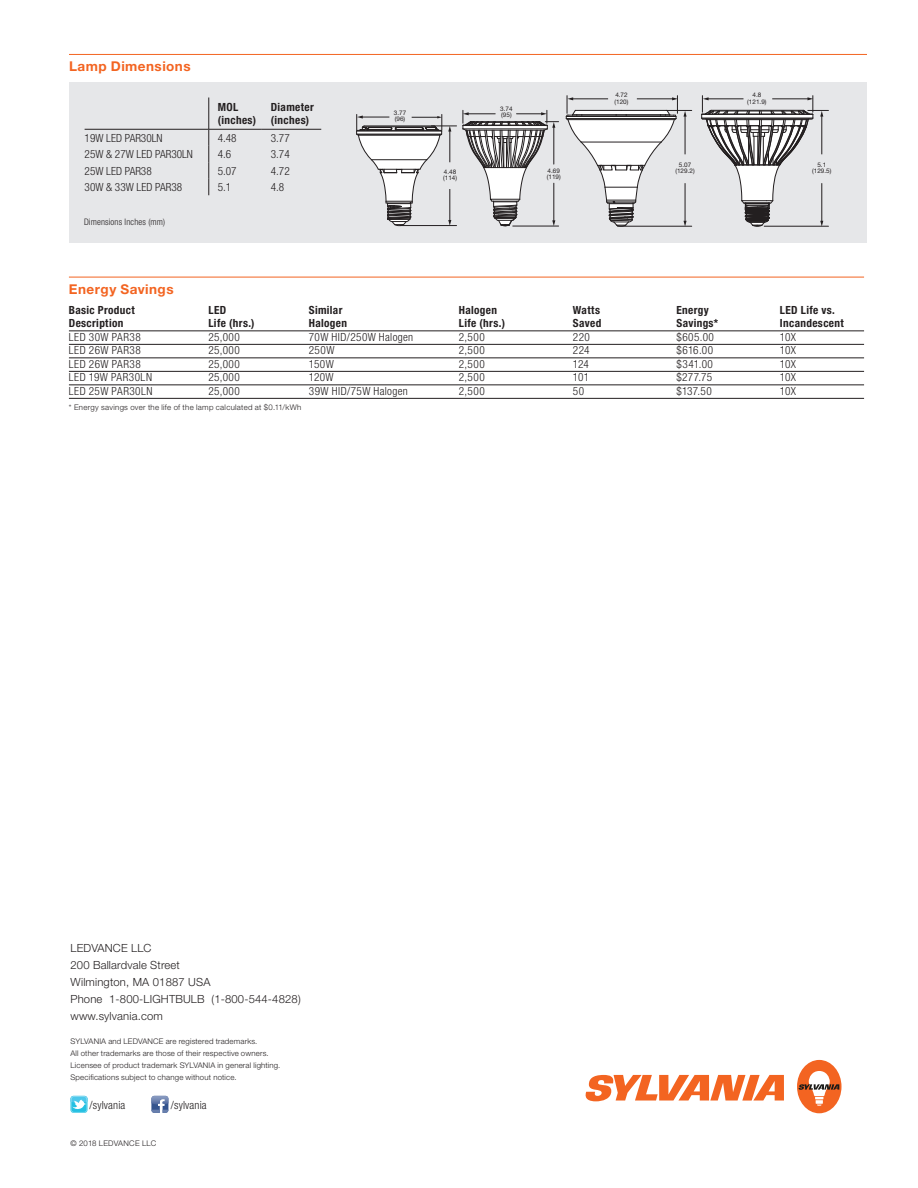
<style>
.page{position:relative;width:918px;height:1188px;background:#fff}
.page>*{position:absolute;margin:0;border:0;box-sizing:border-box;transform-origin:0 0}
.Letter_Tablehead_9_o{font:700 13.5px "Helvetica Neue LT Pro";letter-spacing:.035em;color:#f36421}
.Letter_Tables_7_5_Ba{font:300 condensed 11.25px "Helvetica Neue LT Pro";letter-spacing:.03em;color:#231f20}
.Letter_Tablehead_7_5{font:700 condensed 11.25px/13.5px "Helvetica Neue LT Pro";letter-spacing:.03em;color:#231f20}
.t1{font:300 11.25px/17px "Helvetica Neue LT Pro";letter-spacing:.015em;color:#231f20}
.Letter_Tables_7_5_Ba-2{font:300 condensed 11.25px "Helvetica Neue LT Pro";color:#231f20}
.t2{font:300 condensed 9px "Helvetica Neue LT Pro";letter-spacing:.015em;color:#231f20}
.Letter_Footnote_5_2{font:300 7.8px "Helvetica Neue LT Pro";letter-spacing:.025em;color:#231f20}
.t3{font:6.3px/6.3px "Helvetica Neue LT Pro";color:#231f20}
</style>
<div class="page">
<svg style="left:586px;top:1075px;width:198px;height:26px"></svg>
<div style="left:797px;top:1060px;width:45px;height:53px;background:#f36421;border-radius:50%"></div>
<svg style="left:798px;top:1071px;width:41px;height:35px"></svg>
<svg style="left:70px;top:1096px;width:18px;height:17px"></svg>
<svg style="left:71px;top:1096px;width:17px;height:16px"></svg>
<svg style="left:151px;top:1096px;width:17px;height:17px"></svg>
<hr style="left:69px;top:277px;width:795px;height:1px;background:#f36421">
<hr style="left:69px;top:331px;width:795px;height:1px;background:#231f20">
<hr style="left:69px;top:344px;width:795px;height:1px;background:#231f20">
<hr style="left:69px;top:358px;width:795px;height:1px;background:#231f20">
<hr style="left:69px;top:371px;width:795px;height:1px;background:#231f20">
<hr style="left:69px;top:385px;width:795px;height:1px;background:#231f20">
<hr style="left:69px;top:398px;width:795px;height:1px;background:#231f20">
<div style="left:69px;top:82px;width:798px;height:160px;background:#e6e7e9"></div>
<hr style="left:513px;top:226px;width:46px;height:1px;background:#231f20">
<svg style="left:566px;top:96px;width:126px;height:131px"></svg>
<hr style="left:581px;top:142px;width:80px;height:1px;background:#231f20">
<svg style="left:701px;top:96px;width:127px;height:131px"></svg>
<svg style="left:356px;top:110px;width:203px;height:116px"></svg>
<hr style="left:69px;top:54px;width:798px;height:1px;background:#f36421">
<hr style="left:85px;top:129px;width:124px;height:1px;background:#231f20">
<hr style="left:209px;top:129px;width:53px;height:1px;background:#231f20">
<hr style="left:262px;top:129px;width:59px;height:1px;background:#231f20">
<hr style="left:209px;top:98px;width:1px;height:31px;background:#231f20">
<svg style="left:209px;top:129px;width:1px;height:66px"></svg>
<p class="Letter_Tablehead_9_o" style="left:69px;top:58px;width:123px">Lamp Dimensions</p>
<p class="Letter_Tablehead_7_5" style="left:218px;top:100px;width:40px">MOL (inches)</p>
<p class="Letter_Tablehead_7_5" style="left:271px;top:100px;width:45px">Diameter (inches)</p>
<p class="Letter_Tables_7_5_Ba-2" style="left:85px;top:131px;width:80px">19W LED PAR30LN</p>
<p class="Letter_Tables_7_5_Ba" style="left:218px;top:131px;width:20px">4.48</p>
<p class="Letter_Tables_7_5_Ba" style="left:271px;top:131px;width:20px">3.77</p>
<p class="Letter_Tables_7_5_Ba-2" style="left:85px;top:148px;width:110px">25W &amp; 27W LED PAR30LN</p>
<p class="Letter_Tables_7_5_Ba" style="left:218px;top:148px;width:15px">4.6</p>
<p class="Letter_Tables_7_5_Ba" style="left:271px;top:148px;width:20px">3.74</p>
<p class="Letter_Tables_7_5_Ba-2" style="left:85px;top:164px;width:69px">25W LED PAR38</p>
<p class="Letter_Tables_7_5_Ba" style="left:218px;top:164px;width:20px">5.07</p>
<p class="Letter_Tables_7_5_Ba" style="left:271px;top:164px;width:20px">4.72</p>
<p class="Letter_Tables_7_5_Ba-2" style="left:85px;top:181px;width:99px">30W &amp; 33W LED PAR38</p>
<p class="Letter_Tables_7_5_Ba" style="left:218px;top:181px;width:15px">5.1</p>
<p class="Letter_Tables_7_5_Ba" style="left:271px;top:181px;width:15px">4.8</p>
<p class="t2" style="left:84px;top:217px;width:83px">Dimensions Inches (mm)</p>
<p class="t3" style="left:394px;top:109px;width:14px">3.77 (96)</p>
<p class="t3" style="left:443px;top:168px;width:15px">4.48 (114)</p>
<p class="t3" style="left:500px;top:105px;width:14px">3.74 (95)</p>
<p class="t3" style="left:615px;top:92px;width:15px">4.72 (120)</p>
<p class="t3" style="left:747px;top:92px;width:21px;text-align:center">4.8 (121.9)</p>
<p class="t3" style="left:679px;top:161px;width:14px">5.07</p>
<p class="t3" style="left:548px;top:167px;width:14px">4.69</p>
<p class="t3" style="left:675px;top:168px;width:21px">(129.2)</p>
<p class="t3" style="left:547px;top:173px;width:15px">(119)</p>
<p class="t3" style="left:812px;top:161px;width:21px;text-align:center">5.1 (129.5)</p>
<p class="Letter_Tablehead_9_o" style="left:69px;top:280px;width:106px">Energy Savings</p>
<p class="Letter_Tablehead_7_5" style="left:69px;top:303px;width:67px">Basic Product</p>
<p class="Letter_Tablehead_7_5" style="left:208px;top:303px;width:19px">LED</p>
<p class="Letter_Tablehead_7_5" style="left:309px;top:303px;width:35px">Similar</p>
<p class="Letter_Tablehead_7_5" style="left:459px;top:303px;width:40px">Halogen</p>
<p class="Letter_Tablehead_7_5" style="left:573px;top:303px;width:29px">Watts</p>
<p class="Letter_Tablehead_7_5" style="left:676px;top:303px;width:34px">Energy</p>
<p class="Letter_Tablehead_7_5" style="left:780px;top:303px;width:56px">LED Life vs.</p>
<p class="Letter_Tablehead_7_5" style="left:69px;top:316px;width:56px">Description</p>
<p class="Letter_Tablehead_7_5" style="left:208px;top:316px;width:48px">Life (hrs.)</p>
<p class="Letter_Tablehead_7_5" style="left:309px;top:316px;width:40px">Halogen</p>
<p class="Letter_Tablehead_7_5" style="left:459px;top:316px;width:48px">Life (hrs.)</p>
<p class="Letter_Tablehead_7_5" style="left:573px;top:316px;width:30px">Saved</p>
<p class="Letter_Tablehead_7_5" style="left:676px;top:316px;width:43px">Savings*</p>
<p class="Letter_Tablehead_7_5" style="left:780px;top:316px;width:65px">Incandescent</p>
<p class="Letter_Tables_7_5_Ba" style="left:69px;top:330px;width:73px">LED 30W PAR38</p>
<p class="Letter_Tables_7_5_Ba" style="left:208px;top:330px;width:33px">25,000</p>
<p class="Letter_Tables_7_5_Ba" style="left:309px;top:330px;width:106px">70W HID/250W Halogen</p>
<p class="Letter_Tables_7_5_Ba" style="left:459px;top:330px;width:27px">2,500</p>
<p class="Letter_Tables_7_5_Ba" style="left:573px;top:330px;width:19px">220</p>
<p class="Letter_Tables_7_5_Ba" style="left:676px;top:330px;width:39px">$605.00</p>
<p class="Letter_Tables_7_5_Ba" style="left:780px;top:330px;width:18px">10X</p>
<p class="Letter_Tables_7_5_Ba" style="left:69px;top:344px;width:73px">LED 26W PAR38</p>
<p class="Letter_Tables_7_5_Ba" style="left:208px;top:344px;width:33px">25,000</p>
<p class="Letter_Tables_7_5_Ba" style="left:309px;top:344px;width:27px">250W</p>
<p class="Letter_Tables_7_5_Ba" style="left:459px;top:344px;width:27px">2,500</p>
<p class="Letter_Tables_7_5_Ba" style="left:573px;top:344px;width:18px">224</p>
<p class="Letter_Tables_7_5_Ba" style="left:676px;top:344px;width:38px">$616.00</p>
<p class="Letter_Tables_7_5_Ba" style="left:780px;top:344px;width:18px">10X</p>
<p class="Letter_Tables_7_5_Ba" style="left:69px;top:357px;width:73px">LED 26W PAR38</p>
<p class="Letter_Tables_7_5_Ba" style="left:208px;top:357px;width:33px">25,000</p>
<p class="Letter_Tables_7_5_Ba" style="left:309px;top:357px;width:26px">150W</p>
<p class="Letter_Tables_7_5_Ba" style="left:459px;top:357px;width:27px">2,500</p>
<p class="Letter_Tables_7_5_Ba" style="left:573px;top:357px;width:17px">124</p>
<p class="Letter_Tables_7_5_Ba" style="left:676px;top:357px;width:38px">$341.00</p>
<p class="Letter_Tables_7_5_Ba" style="left:780px;top:357px;width:18px">10X</p>
<p class="Letter_Tables_7_5_Ba" style="left:69px;top:371px;width:85px">LED 19W PAR30LN</p>
<p class="Letter_Tables_7_5_Ba" style="left:208px;top:371px;width:33px">25,000</p>
<p class="Letter_Tables_7_5_Ba" style="left:309px;top:371px;width:26px">120W</p>
<p class="Letter_Tables_7_5_Ba" style="left:459px;top:371px;width:27px">2,500</p>
<p class="Letter_Tables_7_5_Ba" style="left:573px;top:371px;width:18px">101</p>
<p class="Letter_Tables_7_5_Ba" style="left:676px;top:371px;width:37px">$277.75</p>
<p class="Letter_Tables_7_5_Ba" style="left:780px;top:371px;width:18px">10X</p>
<p class="Letter_Tables_7_5_Ba" style="left:69px;top:384px;width:85px">LED 25W PAR30LN</p>
<p class="Letter_Tables_7_5_Ba" style="left:208px;top:384px;width:33px">25,000</p>
<p class="Letter_Tables_7_5_Ba" style="left:309px;top:384px;width:100px">39W HID/75W Halogen</p>
<p class="Letter_Tables_7_5_Ba" style="left:459px;top:384px;width:27px">2,500</p>
<p class="Letter_Tables_7_5_Ba" style="left:573px;top:384px;width:13px">50</p>
<p class="Letter_Tables_7_5_Ba" style="left:676px;top:384px;width:37px">$137.50</p>
<p class="Letter_Tables_7_5_Ba" style="left:780px;top:384px;width:18px">10X</p>
<p class="Letter_Footnote_5_2" style="left:69px;top:403px;width:234px">* Energy savings over the life of the lamp calculated at $0.11/kWh</p>
<p class="t1" style="left:70px;top:939px;width:111px">LEDVANCE LLC<br>200 Ballardvale Street</p>
<p class="t1" style="left:70px;top:973px;width:142px">Wilmington, MA 01887 USA</p>
<p class="t1" style="left:70px;top:990px;width:232px">Phone 1-800-LIGHTBULB (1-800-544-4828)</p>
<p class="t1" style="left:70px;top:1007px;width:94px">www.sylvania.com</p>
<p class="Letter_Footnote_5_2" style="left:70px;top:1037px;width:188px">SYLVANIA and LEDVANCE are registered trademarks.</p>
<p class="Letter_Footnote_5_2" style="left:70px;top:1049px;width:200px">All other trademarks are those of their respective owners.</p>
<p class="Letter_Footnote_5_2" style="left:70px;top:1061px;width:211px">Licensee of product trademark SYLVANIA in general lighting.</p>
<p class="Letter_Footnote_5_2" style="left:70px;top:1072px;width:168px">Specifications subject to change without notice.</p>
<p class="Letter_Tables_7_5_Ba" style="left:90px;top:1098px;width:37px">/sylvania</p>
<p class="Letter_Tables_7_5_Ba" style="left:171px;top:1098px;width:37px">/sylvania</p>
<p class="Letter_Footnote_5_2" style="left:70px;top:1139px;width:87px">© 2018 LEDVANCE LLC</p>
</div>
